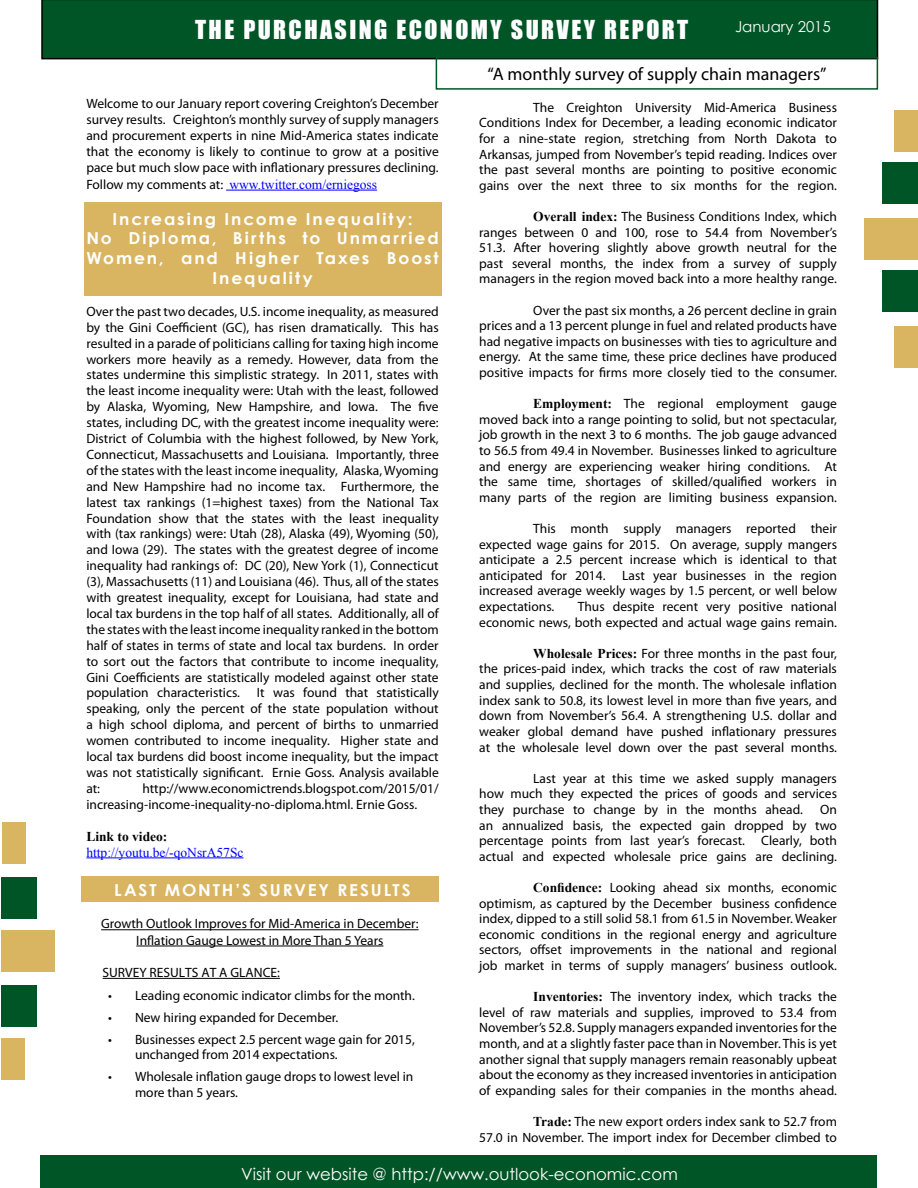
<style>
.page{position:relative;width:918px;height:1188px;background:#fff}
.page>*{position:absolute;margin:0;border:0;box-sizing:border-box;transform-origin:0 0}
.t1{font:24px "Impact";letter-spacing:.1em;color:#fff}
.t2{font:18px "Myriad Pro";color:#000}
.t3{font:700 16.5px/19.8px "Century Gothic";letter-spacing:.11em;color:#fff;text-align:center;scale:1.04 1}
.t4{font:16.5px "Century Gothic";color:#fff}
.t5{font:15px "Myriad Pro";color:#fff}
.t6{font:15px "Century Gothic";color:#fff}
.t7{font:13.5px/15.6px "Myriad Pro";color:#000;text-align:justify}
.t8{font:13.5px "Times New Roman";color:#00f}
.t9{font:700 13.5px "Times New Roman";color:#000}
.s1{font-family:"Myriad Pro";color:#000}
.s2{font-family:"Times New Roman";font-weight:700}
</style>
<div class="page">
<div style="left:2px;top:822px;width:24px;height:42px;background:#d9b562"></div>
<div style="left:1px;top:878px;width:36px;height:42px;background:#005526"></div>
<div style="left:2px;top:930px;width:53px;height:42px;background:#d9b562"></div>
<div style="left:1px;top:986px;width:36px;height:42px;background:#005526"></div>
<div style="left:1px;top:1038px;width:24px;height:42px;background:#d9b562"></div>
<div style="left:894px;top:326px;width:24px;height:42px;background:#d9b562"></div>
<div style="left:882px;top:270px;width:36px;height:42px;background:#005526"></div>
<div style="left:864px;top:218px;width:54px;height:42px;background:#d9b562"></div>
<div style="left:882px;top:162px;width:36px;height:42px;background:#005526"></div>
<div style="left:894px;top:110px;width:24px;height:42px;background:#d9b562"></div>
<div style="left:40px;top:1155px;width:838px;height:33px;background:#005526"></div>
<div style="left:41px;top:0;width:837px;height:59px;background:#005526"></div>
<div style="left:436px;top:57px;width:442px;height:33px;border:2px solid #005526"></div>
<div style="left:84px;top:202px;width:358px;height:94px;background:#d9b562"></div>
<div style="left:81px;top:876px;width:358px;height:26px;background:#d9b562"></div>
<hr style="left:226px;top:190px;width:151px;height:1px;background:#00f">
<hr style="left:86px;top:858px;width:158px;height:1px;background:#00f">
<hr style="left:101px;top:929px;width:318px;height:1px;background:#000">
<hr style="left:136px;top:946px;width:247px;height:1px;background:#000">
<hr style="left:103px;top:978px;width:177px;height:1px;background:#000">
<h1 class="t1" style="left:195px;top:16px;width:495px">THE PURCHASING ECONOMY SURVEY REPORT</h1>
<p class="t6" style="left:735px;top:17px;width:97px">January 2015</p>
<h2 class="t2" style="left:488px;top:63px;width:340px">“A monthly survey of supply chain managers”</h2>
<p class="t5" style="left:715px;top:19px;width:107px">NOVEMBER 20 3</p>
<p class="t7" style="left:86px;top:95px;width:354px;line-height:16.2px">Welcome to our January report covering Creighton’s December survey results. Creighton’s monthly survey of supply managers and procurement experts in nine Mid-America states indicate that the economy is likely to continue to grow at a positive pace but much slow pace with inflationary pressures declining.</p>
<p class="t8" style="left:86px;top:175px;width:292px"><span class="s1">Follow my comments at:</span> www.twitter.com/erniegoss</p>
<p class="t3" style="left:86px;top:208px;width:340px">Increasing Income Inequality:<br>No Diploma, Births to Unmarried<br>Women, and Higher Taxes Boost<br>Inequality</p>
<p class="t7" style="left:86px;top:303px;width:354px">Over the past two decades, U.S. income inequality, as measured by the Gini Coefficient (GC), has risen dramatically. This has resulted in a parade of politicians calling for taxing high income workers more heavily as a remedy. However, data from the states undermine this simplistic strategy. In 2011, states with the least income inequality were: Utah with the least, followed by Alaska, Wyoming, New Hampshire, and Iowa. The five states, including DC, with the greatest income inequality were:<br>District of Columbia with the highest followed, by New York, Connecticut, Massachusetts and Louisiana. Importantly, three of the states with the least income inequality, Alaska, Wyoming and New Hampshire had no income tax. Furthermore, the latest tax rankings (1=highest taxes) from the National Tax Foundation show that the states with the least inequality with (tax rankings) were: Utah (28), Alaska (49), Wyoming (50), and Iowa (29). The states with the greatest degree of income inequality had rankings of: DC (20), New York (1), Connecticut (3), Massachusetts (11) and Louisiana (46). Thus, all of the states with greatest inequality, except for Louisiana, had state and local tax burdens in the top half of all states. Additionally, all of the states with the least income inequality ranked in the bottom half of states in terms of state and local tax burdens. In order to sort out the factors that contribute to income inequality, Gini Coefficients are statistically modeled against other state population characteristics. It was found that statistically speaking, only the percent of the state population without a high school diploma, and percent of births to unmarried women contributed to income inequality. Higher state and local tax burdens did boost income inequality, but the impact was not statistically significant. Ernie Goss. Analysis available at:</p>
<p class="t7" style="left:86px;top:780px;width:354px;text-indent:56px">http://www.economictrends.blogspot.com/2015/01/ increasing-income-inequality-no-diploma.html. Ernie Goss.</p>
<p class="t9" style="left:86px;top:827px;width:83px">Link to video:</p>
<p class="t8" style="left:86px;top:843px;width:159px">http://youtu.be/-qoNsrA57Sc</p>
<p class="t3" style="left:114px;top:879px;width:287px">LAST MONTH’S SURVEY RESULTS</p>
<p class="t7" style="left:101px;top:916px;width:319px;line-height:16.2px;text-align:center">Growth Outlook Improves for Mid-America in December:<br>Inflation Gauge Lowest in More Than 5 Years</p>
<p class="t7" style="left:103px;top:964px;width:179px">SURVEY RESULTS AT A GLANCE:</p>
<p class="t7" style="left:108px;top:987px;width:308px">• Leading economic indicator climbs for the month.</p>
<p class="t7" style="left:108px;top:1009px;width:232px">• New hiring expanded for December.</p>
<p class="t7" style="left:135px;top:1032px;width:281px;text-indent:-27px">• Businesses expect 2.5 percent wage gain for 2015, unchanged from 2014 expectations.</p>
<p class="t7" style="left:135px;top:1069px;width:280px;text-indent:-27px">• Wholesale inflation gauge drops to lowest level in more than 5 years.</p>
<p class="t7" style="left:479px;top:99px;width:359px;text-indent:54px">The Creighton University Mid-America Business Conditions Index for December, a leading economic indicator for a nine-state region, stretching from North Dakota to Arkansas, jumped from November’s tepid reading. Indices over the past several months are pointing to positive economic gains over the next three to six months for the region.</p>
<p class="t7" style="left:479px;top:208px;width:359px;text-indent:54px"><span class="s2">Overall index:</span> The Business Conditions Index, which ranges between 0 and 100, rose to 54.4 from November’s 51.3. After hovering slightly above growth neutral for the past several months, the index from a survey of supply managers in the region moved back into a more healthy range.</p>
<p class="t7" style="left:479px;top:302px;width:359px;text-indent:54px">Over the past six months, a 26 percent decline in grain prices and a 13 percent plunge in fuel and related products have had negative impacts on businesses with ties to agriculture and energy. At the same time, these price declines have produced positive impacts for firms more closely tied to the consumer.</p>
<p class="t7" style="left:479px;top:396px;width:359px;text-indent:54px"><span class="s2">Employment:</span> The regional employment gauge moved back into a range pointing to solid, but not spectacular, job growth in the next 3 to 6 months. The job gauge advanced to 56.5 from 49.4 in November. Businesses linked to agriculture and energy are experiencing weaker hiring conditions. At the same time, shortages of skilled/qualified workers in many parts of the region are limiting business expansion.</p>
<p class="t7" style="left:479px;top:520px;width:359px;text-indent:54px">This month supply managers reported their expected wage gains for 2015. On average, supply mangers anticipate a 2.5 percent increase which is identical to that anticipated for 2014. Last year businesses in the region increased average weekly wages by 1.5 percent, or well below expectations.</p>
<p class="t7" style="left:479px;top:599px;width:359px;text-align:right">Thus despite recent very positive national<br>economic news, both expected and actual wage gains remain.</p>
<p class="t7" style="left:479px;top:645px;width:359px;text-indent:54px"><span class="s2">Wholesale Prices:</span> For three months in the past four, the prices-paid index, which tracks the cost of raw materials and supplies, declined for the month. The wholesale inflation index sank to 50.8, its lowest level in more than five years, and down from November’s 56.4. A strengthening U.S. dollar and weaker global demand have pushed inflationary pressures at the wholesale level down over the past several months.</p>
<p class="t7" style="left:479px;top:770px;width:359px;text-indent:54px">Last year at this time we asked supply managers how much they expected the prices of goods and services they purchase to change by in the months ahead.</p>
<p class="t7" style="left:479px;top:801px;width:359px;text-indent:341px">On an annualized basis, the expected gain dropped by two percentage points from last year’s forecast. Clearly, both actual and expected wholesale price gains are declining.</p>
<p class="t7" style="left:479px;top:879px;width:359px;text-indent:54px"><span class="s2">Confidence:</span> Looking ahead six months, economic optimism, as captured by the December business confidence index, dipped to a still solid 58.1 from 61.5 in November. Weaker economic conditions in the regional energy and agriculture sectors, offset improvements in the national and regional job market in terms of supply managers’ business outlook.</p>
<p class="t7" style="left:479px;top:989px;width:359px;text-indent:54px"><span class="s2">Inventories:</span> The inventory index, which tracks the level of raw materials and supplies, improved to 53.4 from November’s 52.8. Supply managers expanded inventories for the month, and at a slightly faster pace than in November. This is yet another signal that supply managers remain reasonably upbeat about the economy as they increased inventories in anticipation of expanding sales for their companies in the months ahead.</p>
<p class="t7" style="left:479px;top:1113px;width:359px;text-align:right"><span class="s2">Trade:</span> The new export orders index sank to 52.7 from<br>57.0 in November. The import index for December climbed to</p>
<p class="t4" style="left:241px;top:1162px;width:438px">Visit our website @ http://www.outlook-economic.com</p>
</div>
